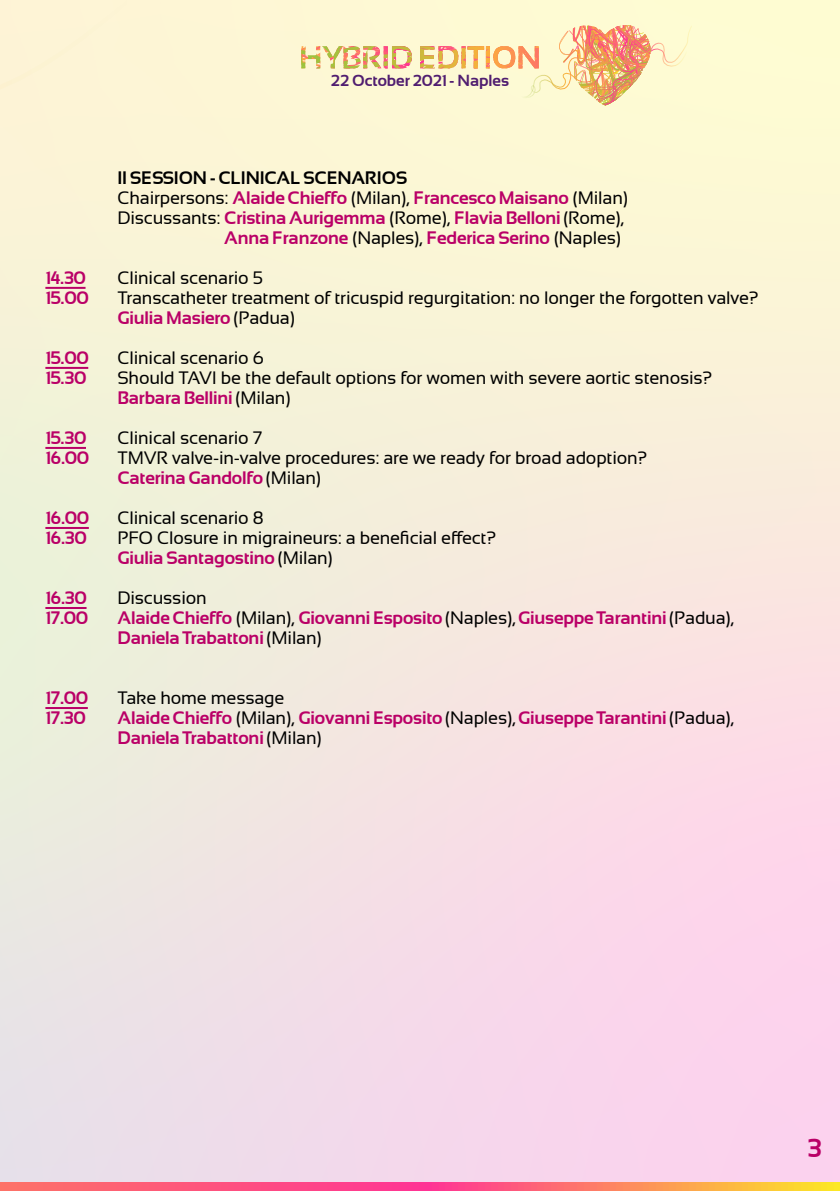
<style>
.page{position:relative;width:840px;height:1191px;background:#fff}
.page>*{position:absolute;margin:0;border:0;box-sizing:border-box;transform-origin:0 0}
.t1{font:700 26px "Sansation";color:#ba0067}
.t2{font:18px/20px "Sansation";letter-spacing:-.01em;color:#000}
.t3{font:700 18px/20px "Sansation";letter-spacing:-.01em;color:#ba0067}
.t4{font:700 18px "Sansation";letter-spacing:-.01em;color:#000}
.t5{font:700 16px "Sansation";color:#501e70}
.s1{font-weight:400;color:#000}
.s2{font-weight:700;color:#ba0067}
</style>
<div class="page">
<div style="left:0;top:0;width:839px;height:1191px;background:linear-gradient(to bottom,#fcfed0,#f1d5ed)"></div>
<div style="left:138px;top:0;width:140px;height:165px;background:#fdf6d5"></div>
<div style="left:0;top:0;width:138px;height:165px;background:#fdf4d6"></div>
<svg style="left:301px;top:17px;width:390px;height:88px;background:#f9e5bb"></svg>
<svg style="left:0;top:1182px;width:839px;height:9px;background:#fd6f6d"></svg>
<hr style="left:45px;top:287px;width:40px;height:2px;background:#ba0067">
<hr style="left:45px;top:367px;width:43px;height:2px;background:#ba0067">
<hr style="left:45px;top:447px;width:41px;height:2px;background:#ba0067">
<hr style="left:45px;top:527px;width:44px;height:2px;background:#ba0067">
<hr style="left:45px;top:607px;width:41px;height:2px;background:#ba0067">
<hr style="left:45px;top:707px;width:43px;height:2px;background:#ba0067">
<p class="t5" style="left:330px;top:72px;width:180px">22 October 2021 - Naples</p>
<p class="t4" style="left:117px;top:167px;width:291px">II SESSION - CLINICAL SCENARIOS</p>
<p class="t3" style="left:117px;top:187px;width:511px"><span class="s1">Chairpersons:</span> Alaide Chieffo <span class="s1">(Milan),</span> Francesco Maisano <span class="s1">(Milan)</span></p>
<p class="t3" style="left:117px;top:207px;width:507px"><span class="s1">Discussants:</span> Cristina Aurigemma <span class="s1">(Rome),</span> Flavia Belloni <span class="s1">(Rome),</span></p>
<p class="t3" style="left:224px;top:227px;width:398px">Anna Franzone <span class="s1">(Naples),</span> Federica Serino <span class="s1">(Naples)</span></p>
<p class="t3" style="left:45px;top:267px;width:42px">14.30</p>
<p class="t2" style="left:117px;top:268px;width:147px">Clinical scenario 5</p>
<p class="t3" style="left:45px;top:287px;width:45px">15.00</p>
<p class="t2" style="left:117px;top:288px;width:642px">Transcatheter treatment of tricuspid regurgitation: no longer the forgotten valve?<br><span class="s2">Giulia Masiero</span> (Padua)</p>
<p class="t3" style="left:45px;top:347px;width:45px">15.00</p>
<p class="t2" style="left:117px;top:348px;width:148px">Clinical scenario 6</p>
<p class="t3" style="left:45px;top:367px;width:42px">15.30</p>
<p class="t2" style="left:117px;top:368px;width:596px">Should TAVI be the default options for women with severe aortic stenosis?<br><span class="s2">Barbara Bellini</span> (Milan)</p>
<p class="t3" style="left:45px;top:427px;width:42px">15.30</p>
<p class="t2" style="left:117px;top:428px;width:146px">Clinical scenario 7</p>
<p class="t3" style="left:45px;top:447px;width:45px">16.00</p>
<p class="t2" style="left:117px;top:448px;width:531px">TMVR valve-in-valve procedures: are we ready for broad adoption?<br><span class="s2">Caterina Gandolfo</span> (Milan)</p>
<p class="t3" style="left:45px;top:507px;width:45px">16.00</p>
<p class="t2" style="left:117px;top:507px;width:148px">Clinical scenario 8</p>
<p class="t3" style="left:45px;top:527px;width:43px">16.30</p>
<p class="t2" style="left:117px;top:527px;width:380px">PFO Closure in migraineurs: a beneficial effect?<br><span class="s2">Giulia Santagostino</span> (Milan)</p>
<p class="t3" style="left:45px;top:587px;width:43px">16.30</p>
<p class="t2" style="left:117px;top:587px;width:91px">Discussion</p>
<p class="t3" style="left:45px;top:607px;width:44px">17.00</p>
<p class="t3" style="left:117px;top:607px;width:617px">Alaide Chieffo <span class="s1">(Milan),</span> Giovanni Esposito <span class="s1">(Naples),</span> Giuseppe Tarantini <span class="s1">(Padua),<br></span>Daniela Trabattoni <span class="s1">(Milan)</span></p>
<p class="t3" style="left:45px;top:687px;width:44px">17.00</p>
<p class="t2" style="left:117px;top:687px;width:168px">Take home message</p>
<p class="t3" style="left:45px;top:707px;width:42px">17.30</p>
<p class="t3" style="left:117px;top:707px;width:617px">Alaide Chieffo <span class="s1">(Milan),</span> Giovanni Esposito <span class="s1">(Naples),</span> Giuseppe Tarantini <span class="s1">(Padua),<br></span>Daniela Trabattoni <span class="s1">(Milan)</span></p>
<h1 class="t1" style="left:806px;top:1133px;width:16px">3</h1>
</div>
